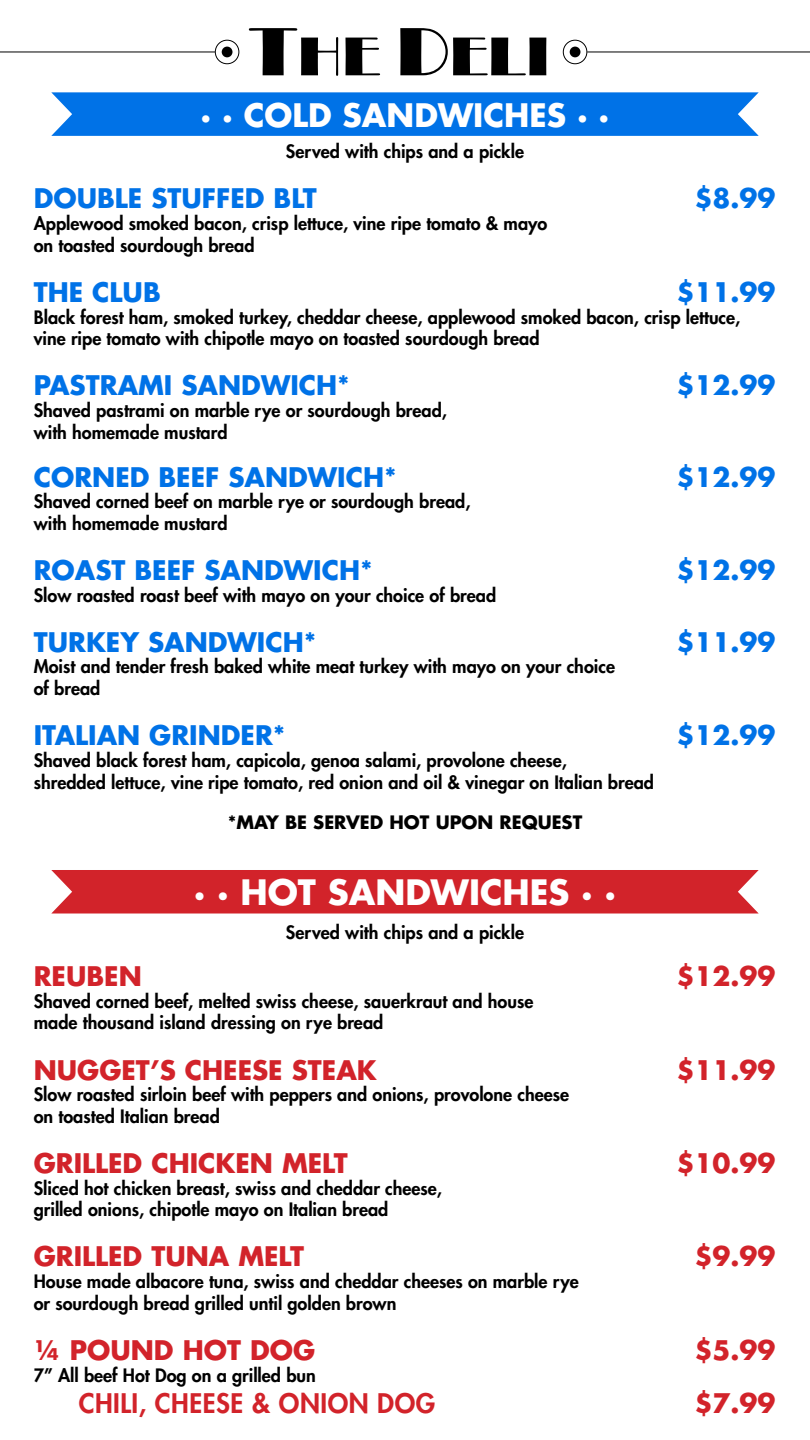
<style>
.page{position:relative;width:810px;height:1440px;background:#fff}
.page>*{position:absolute;margin:0;border:0;box-sizing:border-box;transform-origin:0 0}
.t1{font:700 34.05px "Futura Std";color:#fff}
.t2{font:700 31.5px "Futura Std";color:#fff}
.t3{font:700 26.25px "Futura Std";color:#0072e7}
.t4{font:700 26.25px "Futura Std";color:#d2232a}
.t5{font:800 26.25px "Futura Std";letter-spacing:.02em;color:#d2232a}
.t6{font:800 18px/21.6px "Futura Std";color:#000}
.t7{font:700 18px "Futura Std";color:#000}
</style>
<div class="page">
<svg style="left:51px;top:92px;width:708px;height:44px;background:#0a77e7"></svg>
<div style="left:51px;top:870px;width:708px;height:44px;background:#d2232a"></div>
<svg style="left:249px;top:28px;width:89px;height:48px"></svg>
<svg style="left:345px;top:38px;width:35px;height:37px"></svg>
<svg style="left:400px;top:28px;width:146px;height:47px"></svg>
<hr style="left:0;top:52px;width:215px;height:1px;background:#000">
<div style="left:215px;top:40px;width:24px;height:24px;border:1px solid #000;border-radius:50%"></div>
<div style="left:222px;top:47px;width:11px;height:10px;background:#000;border-radius:50%"></div>
<hr style="left:587px;top:52px;width:223px;height:1px;background:#000">
<div style="left:563px;top:40px;width:24px;height:24px;border:1px solid #000;border-radius:50%"></div>
<div style="left:570px;top:47px;width:10px;height:10px;background:#000;border-radius:50%"></div>
<h2 class="t2" style="left:201px;top:94px;width:410px">· · COLD SANDWICHES · ·</h2>
<p class="t6" style="left:286px;top:141px;width:240px">Served with chips and a pickle</p>
<h3 class="t3" style="left:34px;top:181px;width:285px">DOUBLE STUFFED BLT</h3>
<h3 class="t3" style="left:694px;top:181px;width:83px">$8.99</h3>
<p class="t6" style="left:34px;top:213px;width:515px">Applewood smoked bacon, crisp lettuce, vine ripe tomato &amp; mayo on toasted sourdough bread</p>
<h3 class="t3" style="left:34px;top:275px;width:129px">THE CLUB</h3>
<h3 class="t3" style="left:676px;top:275px;width:101px">$11.99</h3>
<p class="t6" style="left:34px;top:306px;width:708px">Black forest ham, smoked turkey, cheddar cheese, applewood smoked bacon, crisp lettuce, vine ripe tomato with chipotle mayo on toasted sourdough bread</p>
<h3 class="t3" style="left:34px;top:368px;width:318px">PASTRAMI SANDWICH*</h3>
<h3 class="t3" style="left:676px;top:368px;width:101px">$12.99</h3>
<p class="t6" style="left:34px;top:400px;width:415px">Shaved pastrami on marble rye or sourdough bread, with homemade mustard</p>
<h3 class="t3" style="left:34px;top:459px;width:365px">CORNED BEEF SANDWICH*</h3>
<h3 class="t3" style="left:676px;top:459px;width:101px">$12.99</h3>
<p class="t6" style="left:34px;top:491px;width:438px">Shaved corned beef on marble rye or sourdough bread, with homemade mustard</p>
<h3 class="t3" style="left:34px;top:553px;width:341px">ROAST BEEF SANDWICH*</h3>
<h3 class="t3" style="left:676px;top:553px;width:101px">$12.99</h3>
<p class="t6" style="left:34px;top:584px;width:464px">Slow roasted roast beef with mayo on your choice of bread</p>
<h3 class="t3" style="left:34px;top:625px;width:284px">TURKEY SANDWICH*</h3>
<h3 class="t3" style="left:676px;top:625px;width:101px">$11.99</h3>
<p class="t6" style="left:34px;top:656px;width:583px">Moist and tender fresh baked white meat turkey with mayo on your choice of bread</p>
<h3 class="t3" style="left:34px;top:718px;width:253px">ITALIAN GRINDER*</h3>
<h3 class="t3" style="left:676px;top:718px;width:101px">$12.99</h3>
<p class="t6" style="left:34px;top:749px;width:622px">Shaved black forest ham, capicola, genoa salami, provolone cheese,<br>shredded lettuce, vine ripe tomato, red onion and oil &amp; vinegar on Italian bread</p>
<p class="t7" style="left:228px;top:810px;width:356px">*MAY BE SERVED HOT UPON REQUEST</p>
<h1 class="t1" style="left:194px;top:869px;width:424px">· · HOT SANDWICHES · ·</h1>
<p class="t6" style="left:286px;top:921px;width:240px">Served with chips and a pickle</p>
<h3 class="t4" style="left:34px;top:959px;width:110px">REUBEN</h3>
<h3 class="t4" style="left:676px;top:959px;width:101px">$12.99</h3>
<p class="t6" style="left:34px;top:990px;width:501px">Shaved corned beef, melted swiss cheese, sauerkraut and house made thousand island dressing on rye bread</p>
<h3 class="t4" style="left:34px;top:1052px;width:345px">NUGGET’S CHEESE STEAK</h3>
<h3 class="t4" style="left:676px;top:1052px;width:101px">$11.99</h3>
<p class="t6" style="left:34px;top:1084px;width:537px">Slow roasted sirloin beef with peppers and onions, provolone cheese on toasted Italian bread</p>
<h3 class="t4" style="left:34px;top:1146px;width:316px">GRILLED CHICKEN MELT</h3>
<h3 class="t4" style="left:676px;top:1146px;width:101px">$10.99</h3>
<p class="t6" style="left:34px;top:1177px;width:410px">Sliced hot chicken breast, swiss and cheddar cheese, grilled onions, chipotle mayo on Italian bread</p>
<h3 class="t4" style="left:34px;top:1239px;width:272px">GRILLED TUNA MELT</h3>
<h3 class="t4" style="left:694px;top:1239px;width:83px">$9.99</h3>
<p class="t6" style="left:34px;top:1271px;width:547px">House made albacore tuna, swiss and cheddar cheeses on marble rye or sourdough bread grilled until golden brown</p>
<h3 class="t4" style="left:34px;top:1333px;width:283px">¼ POUND HOT DOG</h3>
<h3 class="t4" style="left:694px;top:1333px;width:83px">$5.99</h3>
<p class="t6" style="left:34px;top:1364px;width:284px">7” All beef Hot Dog on a grilled bun</p>
<h3 class="t5" style="left:79px;top:1387px;width:358px">CHILI, CHEESE &amp; ONION DOG</h3>
<h3 class="t4" style="left:694px;top:1386px;width:83px">$7.99</h3>
</div>
